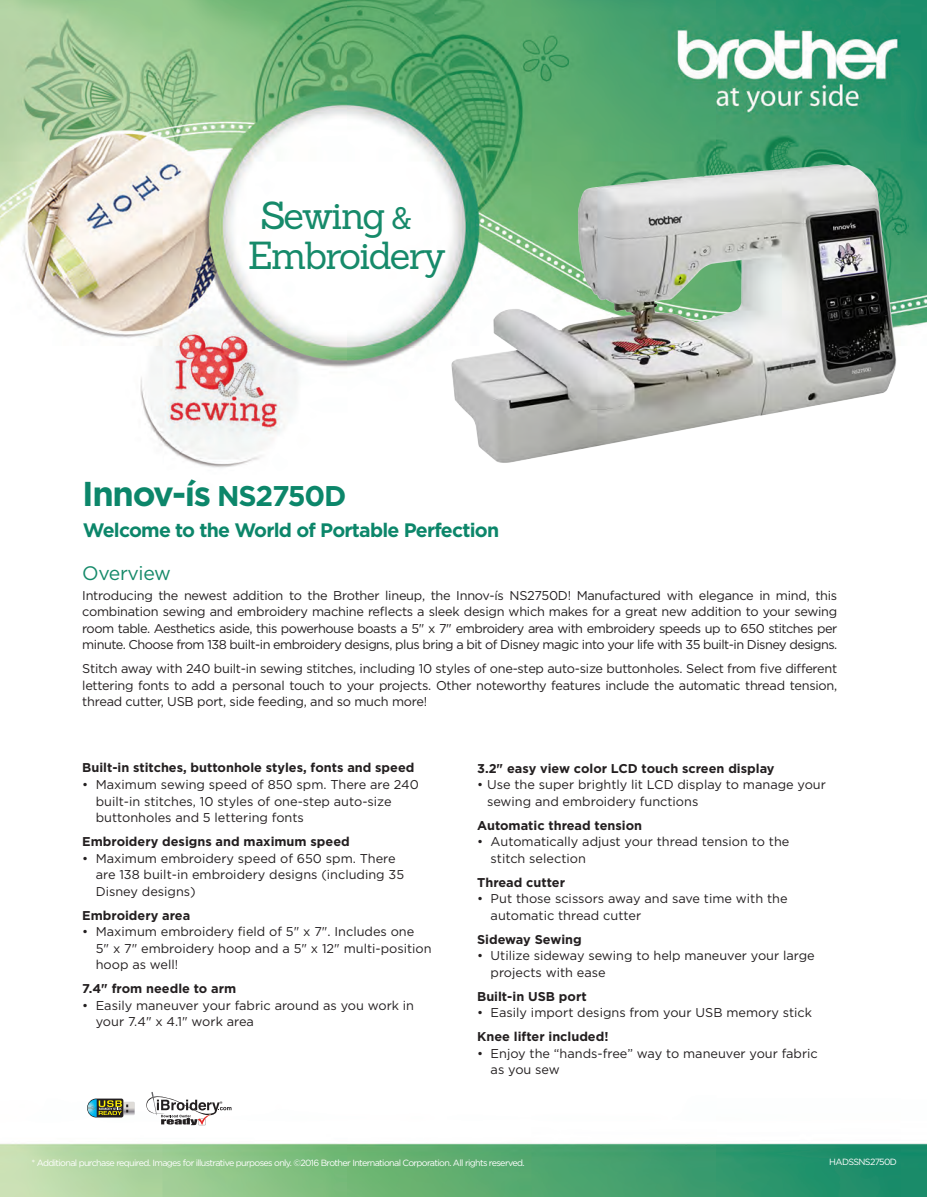
<style>
.page{position:relative;width:927px;height:1197px;background:#fff}
.page>*{position:absolute;margin:0;border:0;box-sizing:border-box;transform-origin:0 0}
.t1{font:38.1px "Sanchez";letter-spacing:-.05em;color:#168a6a}
.t2{font:700 34.5px "Gotham";letter-spacing:-.04em;color:#0c866a}
.t3{font:30.6px "Sanchez";color:#168a6a}
.t4{font:700 19.5px "Gotham";letter-spacing:-.04em;color:#0c866a}
.t5{font:19.5px "Gotham";letter-spacing:-.02em;color:#168a6a}
.t6{font:12.75px/16.5px "Gotham";color:#231f20}
.t7{font:700 12.75px "Gotham";color:#231f20}
.t8{font:9px "Gotham";letter-spacing:-.07em;color:#fff}
.t9{font:6.6px "Myriad Pro";color:#231f20}
.s1{font-size:28.5px}
</style>
<div class="page">
<img style="left:0;top:0;width:927px;height:1197px">
<img style="left:413px;top:126px;width:514px;height:371px">
<svg style="left:87px;top:1099px;width:48px;height:19px"></svg>
<img style="left:151px;top:1092px;width:6px;height:3px">
<svg style="left:146px;top:1095px;width:86px;height:31px"></svg>
<svg style="left:0;top:0;width:5px;height:5px"></svg>
<svg style="left:0;top:1192px;width:5px;height:5px"></svg>
<svg style="left:922px;top:0;width:5px;height:5px"></svg>
<svg style="left:922px;top:1192px;width:5px;height:5px"></svg>
<p class="t1" style="left:260px;top:191px;width:127px">Sewing</p>
<p class="t1" style="left:248px;top:231px;width:200px">Embroidery</p>
<p class="t3" style="left:391px;top:198px;width:22px">&amp;</p>
<p class="t2" style="left:82px;top:474px;width:266px">Innov-ís <span class="s1">NS2750D</span></p>
<p class="t4" style="left:83px;top:519px;width:418px">Welcome to the World of Portable Perfection</p>
<p class="t5" style="left:82px;top:563px;width:90px">Overview</p>
<p class="t6" style="left:82px;top:587px;width:757px;text-align:justify">Introducing the newest addition to the Brother lineup, the Innov-ís NS2750D! Manufactured with elegance in mind, this combination sewing and embroidery machine reflects a sleek design which makes for a great new addition to your sewing room table. Aesthetics aside, this powerhouse boasts a 5" x 7" embroidery area with embroidery speeds up to 650 stitches per minute. Choose from 138 built-in embroidery designs, plus bring a bit of Disney magic into your life with 35 built-in Disney designs.</p>
<p class="t6" style="left:82px;top:660px;width:757px;text-align:justify">Stitch away with 240 built-in sewing stitches, including 10 styles of one-step auto-size buttonholes. Select from five different lettering fonts to add a personal touch to your projects. Other noteworthy features include the automatic thread tension, thread cutter, USB port, side feeding, and so much more!</p>
<p class="t7" style="left:82px;top:761px;width:334px">Built-in stitches, buttonhole styles, fonts and speed</p>
<p class="t6" style="left:96px;top:776px;width:325px;text-indent:-14px">• Maximum sewing speed of 850 spm. There are 240 built-in stitches, 10 styles of one-step auto-size buttonholes and 5 lettering fonts</p>
<p class="t7" style="left:82px;top:834px;width:269px">Embroidery designs and maximum speed</p>
<p class="t6" style="left:96px;top:850px;width:310px;text-indent:-13px">• Maximum embroidery speed of 650 spm. There are 138 built-in embroidery designs (including 35<br>Disney designs)</p>
<p class="t7" style="left:82px;top:908px;width:109px">Embroidery area</p>
<p class="t6" style="left:96px;top:923px;width:337px;text-indent:-13px">• Maximum embroidery field of 5" x 7". Includes one<br>5" x 7" embroidery hoop and a 5" x 12" multi-position hoop as well!</p>
<p class="t7" style="left:82px;top:981px;width:155px">7.4" from needle to arm</p>
<p class="t6" style="left:96px;top:997px;width:320px;text-indent:-14px">• Easily maneuver your fabric around as you work in your 7.4" x 4.1" work area</p>
<p class="t9" style="left:220px;top:1100px;width:4px">®</p>
<p class="t7" style="left:477px;top:761px;width:299px">3.2" easy view color LCD touch screen display</p>
<p class="t6" style="left:487px;top:776px;width:340px;text-indent:-10px">• Use the super brightly lit LCD display to manage your sewing and embroidery functions</p>
<p class="t7" style="left:477px;top:818px;width:166px">Automatic thread tension</p>
<p class="t6" style="left:491px;top:833px;width:300px;text-indent:-14px">• Automatically adjust your thread tension to the stitch selection</p>
<p class="t7" style="left:477px;top:875px;width:89px">Thread cutter</p>
<p class="t6" style="left:491px;top:890px;width:299px;text-indent:-14px">• Put those scissors away and save time with the automatic thread cutter</p>
<p class="t7" style="left:477px;top:932px;width:106px">Sideway Sewing</p>
<p class="t6" style="left:491px;top:947px;width:326px;text-indent:-14px">• Utilize sideway sewing to help maneuver your large projects with ease</p>
<p class="t7" style="left:477px;top:989px;width:111px">Built-in USB port</p>
<p class="t6" style="left:477px;top:1004px;width:337px">• Easily import designs from your USB memory stick</p>
<p class="t7" style="left:477px;top:1030px;width:133px">Knee lifter included!</p>
<p class="t6" style="left:491px;top:1045px;width:329px;text-indent:-14px">• Enjoy the “hands-free” way to maneuver your fabric as you sew</p>
<p class="t8" style="left:32px;top:1157px;width:495px">* Additional purchase required. Images for illustrative purposes only. ©2016 Brother International Corporation. All rights reserved.</p>
<p class="t8" style="left:829px;top:1156px;width:69px">HADSSNS2750D</p>
</div>
